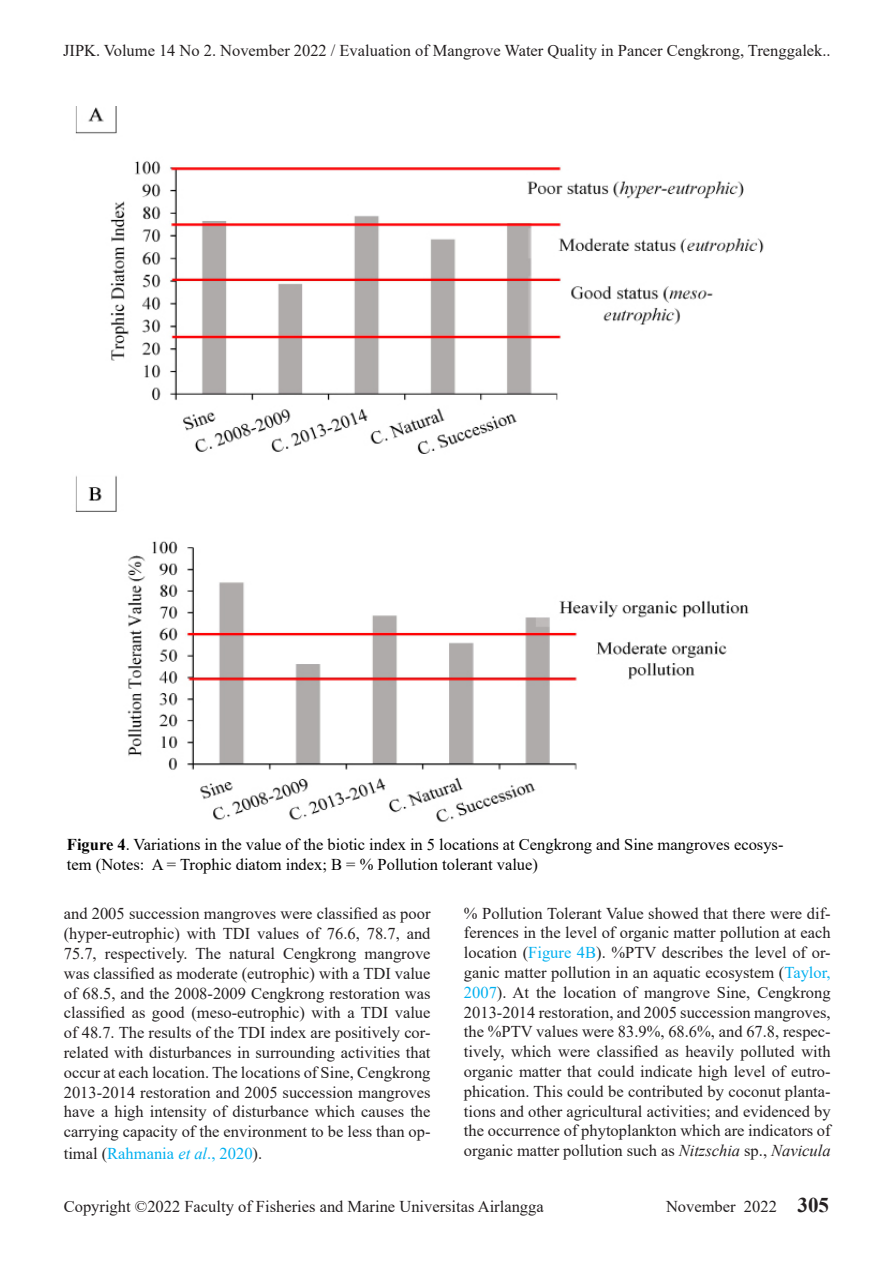
<style>
.page{position:relative;width:893px;height:1263px;background:#fff}
.page>*{position:absolute;margin:0;border:0;box-sizing:border-box;transform-origin:0 0}
.t1{font:16.5px/19.8px "Times New Roman";color:#231f20;text-align:justify}
.t2{font:16.5px/19.8px "Times New Roman";color:#000}
.t3{font:16.5px "Times New Roman";color:#00b0f0}
.s1{font-weight:700}
.s2{color:#231f20}
.s3{font-style:italic}
.s4{color:#00b0f0}
.s5{font-weight:700;font-size:21px;color:#242021}
</style>
<div class="page">
<img style="left:75px;top:107px;width:689px;height:716px">
<p class="t1" style="left:63px;top:40px;width:769px">JIPK. Volume 14 No 2. November 2022 / Evaluation of Mangrove Water Quality in Pancer Cengkrong, Trenggalek..</p>
<p class="t2" style="left:67px;top:834px;width:718px"><span class="s1">Figure 4</span>. Variations in the value of the biotic index in 5 locations at Cengkrong and Sine mangroves ecosys&shy;tem (Notes: A = Trophic diatom index; B = % Pollution tolerant value)</p>
<p class="t1" style="left:64px;top:903px;width:368px">and 2005 succession mangroves were classified as poor (hyper-eutrophic) with TDI values of 76.6, 78.7, and 75.7, respectively. The natural Cengkrong mangrove was classified as moderate (eutrophic) with a TDI value of 68.5, and the 2008-2009 Cengkrong restoration was classified as good (meso-eutrophic) with a TDI value of 48.7. The results of the TDI index are positively cor&shy;related with disturbances in surrounding activities that occur at each location. The locations of Sine, Cengkrong 2013-2014 restoration and 2005 succession mangroves have a high intensity of disturbance which causes the carrying capacity of the environment to be less than op-</p>
<p class="t3" style="left:64px;top:1141px;width:200px"><span class="s2">timal (</span>Rahmania <span class="s3">et al</span>., 2020<span class="s2">).</span></p>
<p class="t1" style="left:464px;top:903px;width:368px">% Pollution Tolerant Value showed that there were dif&shy;ferences in the level of organic matter pollution at each location (<span class="s4">Figure 4B</span>). %PTV describes the level of or&shy;ganic matter pollution in an aquatic ecosystem (<span class="s4">Taylor, 2007</span>). At the location of mangrove Sine, Cengkrong 2013-2014 restoration, and 2005 succession mangroves, the %PTV values were 83.9%, 68.6%, and 67.8, respec&shy;tively, which were classified as heavily polluted with organic matter that could indicate high level of eutro&shy;phication. This could be contributed by coconut planta&shy;tions and other agricultural activities; and evidenced by the occurrence of phytoplankton which are indicators of organic matter pollution such as <span class="s3">Nitzschia</span> sp., <span class="s3">Navicula</span></p>
<p class="t1" style="left:64px;top:1195px;width:481px">Copyright ©2022 Faculty of Fisheries and Marine Universitas Airlangga</p>
<p class="t1" style="left:666px;top:1195px;width:165px">November 2022 <span class="s5">305</span></p>
</div>
